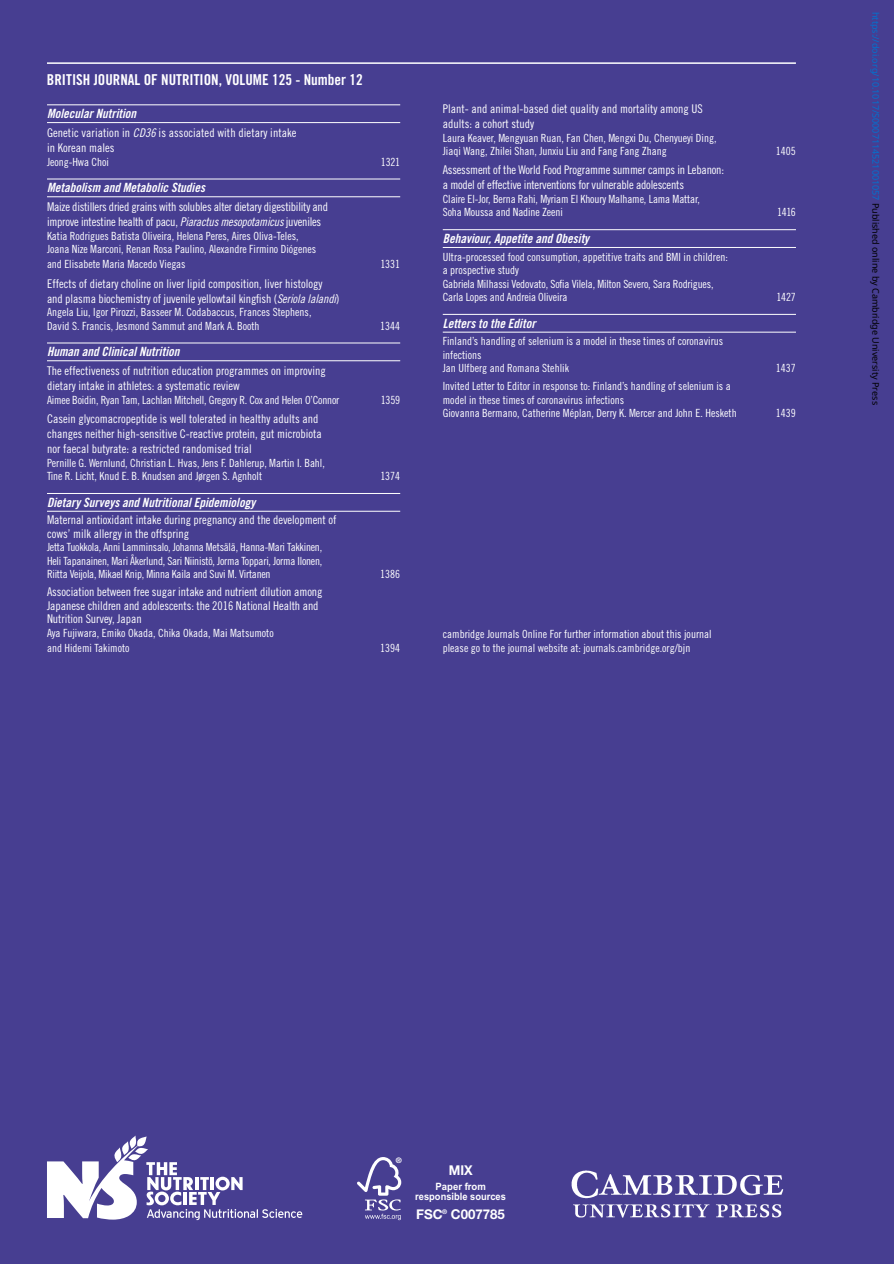
<style>
.page{position:relative;width:894px;height:1264px;background:#fff}
.page>*{position:absolute;margin:0;border:0;box-sizing:border-box;transform-origin:0 0}
.t1{font:15px "Trade Gothic LT Std Bd Cn 20";color:#fff}
.t2{font:700 13.5px "Helvetica Neue";color:#fff}
.t3{font:700 13.5px "Helvetica Neue";color:#fff;scale:.95 1}
.t4{font:12.75px "Trade Gothic LT Std Bd Cn 20 Obl";color:#fff}
.t5{font:12px/15px "Trade Gothic LT Std Cn 18";color:#fff}
.t6{font:12px/15px "Trade Gothic LT Std Cn 18";letter-spacing:-.02em;color:#fff}
.t7{font:11.25px/13.5px "Trade Gothic LT Std Cn 18";color:#fff}
.t8{font:700 10.2px "Arial";color:#fff;scale:.91 1}
.t9{font:700 10.05px "Arial";color:#fff;scale:.95 1}
.t10{font:9px "Noto Sans";color:#0172cf}
.t11{font:700 7.65px "Helvetica Neue";color:#fff}
.s1{font-family:"Trade Gothic LT Std Cn 18 Obl"}
.s2{color:#000}
.s3{font-size:13.35px}
</style>
<div class="page">
<div style="left:0;top:0;width:893px;height:1263px;background:#473e91"></div>
<hr style="left:47px;top:62px;width:748px;height:2px;background:#fff">
<img style="left:571px;top:1170px;width:212px;height:48px">
<svg style="left:357px;top:1157px;width:44px;height:62px"></svg>
<svg style="left:47px;top:1135px;width:255px;height:84px"></svg>
<hr style="left:47px;top:104px;width:353px;height:1px;background:#fff">
<hr style="left:47px;top:122px;width:353px;height:1px;background:#fff">
<hr style="left:47px;top:179px;width:353px;height:1px;background:#fff">
<hr style="left:47px;top:196px;width:353px;height:1px;background:#fff">
<hr style="left:47px;top:342px;width:353px;height:1px;background:#fff">
<hr style="left:47px;top:360px;width:353px;height:1px;background:#fff">
<hr style="left:47px;top:493px;width:353px;height:1px;background:#fff">
<hr style="left:47px;top:511px;width:353px;height:1px;background:#fff">
<hr style="left:442px;top:229px;width:353px;height:1px;background:#fff">
<hr style="left:442px;top:247px;width:353px;height:1px;background:#fff">
<hr style="left:442px;top:314px;width:353px;height:1px;background:#fff">
<hr style="left:442px;top:332px;width:353px;height:1px;background:#fff">
<h1 class="t1" style="left:47px;top:71px;width:317px">BRITISH JOURNAL OF NUTRITION, VOLUME 125 - Number 12</h1>
<p class="t4" style="left:47px;top:106px;width:91px">Molecular Nutrition</p>
<p class="t5" style="left:47px;top:125px;width:251px">Genetic variation in <span class="s1">CD36</span> is associated with dietary intake in Korean males</p>
<p class="t7" style="left:47px;top:155px;width:63px">Jeong-Hwa Choi</p>
<p class="t7" style="left:381px;top:155px;width:21px">1321</p>
<p class="t4" style="left:47px;top:180px;width:159px">Metabolism and Metabolic Studies</p>
<p class="t6" style="left:47px;top:199px;width:282px">Maize distillers dried grains with solubles alter dietary digestibility and improve intestine health of pacu, <span class="s1">Piaractus mesopotamicus</span> juveniles</p>
<p class="t7" style="left:47px;top:229px;width:270px">Katia Rodrigues Batista Oliveira, Helena Peres, Aires Oliva-Teles,<br>Joana Nize Marconi, Renan Rosa Paulino, Alexandre Firmino Diógenes</p>
<p class="t7" style="left:47px;top:257px;width:140px">and Elisabete Maria Macedo Viegas</p>
<p class="t7" style="left:380px;top:257px;width:21px">1331</p>
<p class="t5" style="left:47px;top:276px;width:294px">Effects of dietary choline on liver lipid composition, liver histology and plasma biochemistry of juvenile yellowtail kingfish (<span class="s1">Seriola lalandi</span>)</p>
<p class="t7" style="left:47px;top:305px;width:266px">Angela Liu, Igor Pirozzi, Basseer M. Codabaccus, Frances Stephens,<br>David S. Francis, Jesmond Sammut and Mark A. Booth</p>
<p class="t7" style="left:380px;top:319px;width:21px">1344</p>
<p class="t4" style="left:47px;top:344px;width:134px">Human and Clinical Nutrition</p>
<p class="t5" style="left:47px;top:363px;width:280px">The effectiveness of nutrition education programmes on improving dietary intake in athletes: a systematic review</p>
<p class="t7" style="left:47px;top:393px;width:294px">Aimee Boidin, Ryan Tam, Lachlan Mitchell, Gregory R. Cox and Helen O’Connor</p>
<p class="t7" style="left:380px;top:393px;width:21px">1359</p>
<p class="t5" style="left:47px;top:411px;width:276px">Casein glycomacropeptide is well tolerated in healthy adults and changes neither high-sensitive C-reactive protein, gut microbiota nor faecal butyrate: a restricted randomised trial</p>
<p class="t7" style="left:47px;top:456px;width:279px">Pernille G. Wernlund, Christian L. Hvas, Jens F. Dahlerup, Martin I. Bahl,<br>Tine R. Licht, Knud E. B. Knudsen and Jørgen S. Agnholt</p>
<p class="t7" style="left:380px;top:469px;width:21px">1374</p>
<p class="t4" style="left:47px;top:494px;width:210px">Dietary Surveys and Nutritional Epidemiology</p>
<p class="t5" style="left:47px;top:513px;width:291px;line-height:13.5px">Maternal antioxidant intake during pregnancy and the development of cows’ milk allergy in the offspring</p>
<p class="t7" style="left:47px;top:540px;width:277px;text-align:justify">Jetta Tuokkola, Anni Lamminsalo, Johanna Metsälä, Hanna-Mari Takkinen, Heli Tapanainen, Mari Åkerlund, Sari Niinistö, Jorma Toppari, Jorma Ilonen, Riitta Veijola, Mikael Knip, Minna Kaila and Suvi M. Virtanen</p>
<p class="t5" style="left:47px;top:585px;width:277px;line-height:13.5px">Association between free sugar intake and nutrient dilution among<br>Japanese children and adolescents: the 2016 National Health and<br>Nutrition Survey, Japan</p>
<p class="t7" style="left:47px;top:625px;width:228px;line-height:15px">Aya Fujiwara, Emiko Okada, Chika Okada, Mai Matsumoto and Hidemi Takimoto</p>
<p class="t7" style="left:380px;top:567px;width:21px">1386</p>
<p class="t7" style="left:380px;top:640px;width:21px">1394</p>
<p class="t5" style="left:442px;top:101px;width:261px">Plant- and animal-based diet quality and mortality among US adults: a cohort study</p>
<p class="t7" style="left:442px;top:131px;width:275px">Laura Keaver, Mengyuan Ruan, Fan Chen, Mengxi Du, Chenyueyi Ding,<br>Jiaqi Wang, Zhilei Shan, Junxiu Liu and Fang Fang Zhang</p>
<p class="t5" style="left:442px;top:162px;width:283px">Assessment of the World Food Programme summer camps in Lebanon: a model of effective interventions for vulnerable adolescents</p>
<p class="t7" style="left:442px;top:192px;width:259px">Claire El-Jor, Berna Rahi, Myriam El Khoury Malhame, Lama Mattar,<br>Soha Moussa and Nadine Zeeni</p>
<p class="t4" style="left:442px;top:230px;width:148px">Behaviour, Appetite and Obesity</p>
<p class="t7" style="left:442px;top:250px;width:286px">Ultra-processed food consumption, appetitive traits and BMI in children: a prospective study<br>Gabriela Milhassi Vedovato, Sofia Vilela, Milton Severo, Sara Rodrigues, Carla Lopes and Andreia Oliveira</p>
<p class="t4" style="left:442px;top:315px;width:94px">Letters to the Editor</p>
<p class="t7" style="left:442px;top:334px;width:282px">Finland’s handling of selenium is a model in these times of coronavirus infections<br>Jan Ulfberg and Romana Stehlik</p>
<p class="t7" style="left:442px;top:379px;width:295px">Invited Letter to Editor in response to: Finland’s handling of selenium is a model in these times of coronavirus infections<br>Giovanna Bermano, Catherine Méplan, Derry K. Mercer and John E. Hesketh</p>
<p class="t7" style="left:775px;top:144px;width:21px">1405</p>
<p class="t7" style="left:777px;top:205px;width:20px">1416</p>
<p class="t7" style="left:776px;top:290px;width:21px">1427</p>
<p class="t7" style="left:775px;top:361px;width:21px">1437</p>
<p class="t7" style="left:775px;top:406px;width:21px">1439</p>
<p class="t7" style="left:442px;top:627px;width:270px">cambridge Journals Online For further information about this journal please go to the journal website at: journals.cambridge.org/bjn</p>
<p class="t10" style="left:881px;top:12px;width:394px;rotate:90deg">https://doi.org/10.1017/S0007114521001057 <span class="s2">Published online by Cambridge University Press</span></p>
<p class="t11" style="left:395px;top:1155px;width:8px">®</p>
<p class="t3" style="left:448px;top:1161px;width:27px">MIX</p>
<p class="t9" style="left:435px;top:1179px;width:54px">Paper from</p>
<p class="t8" style="left:415px;top:1189px;width:101px">responsible sources</p>
<p class="t2" style="left:416px;top:1205px;width:90px"><span class="s3">FSC</span><sup>®</sup> C007785</p>
</div>
